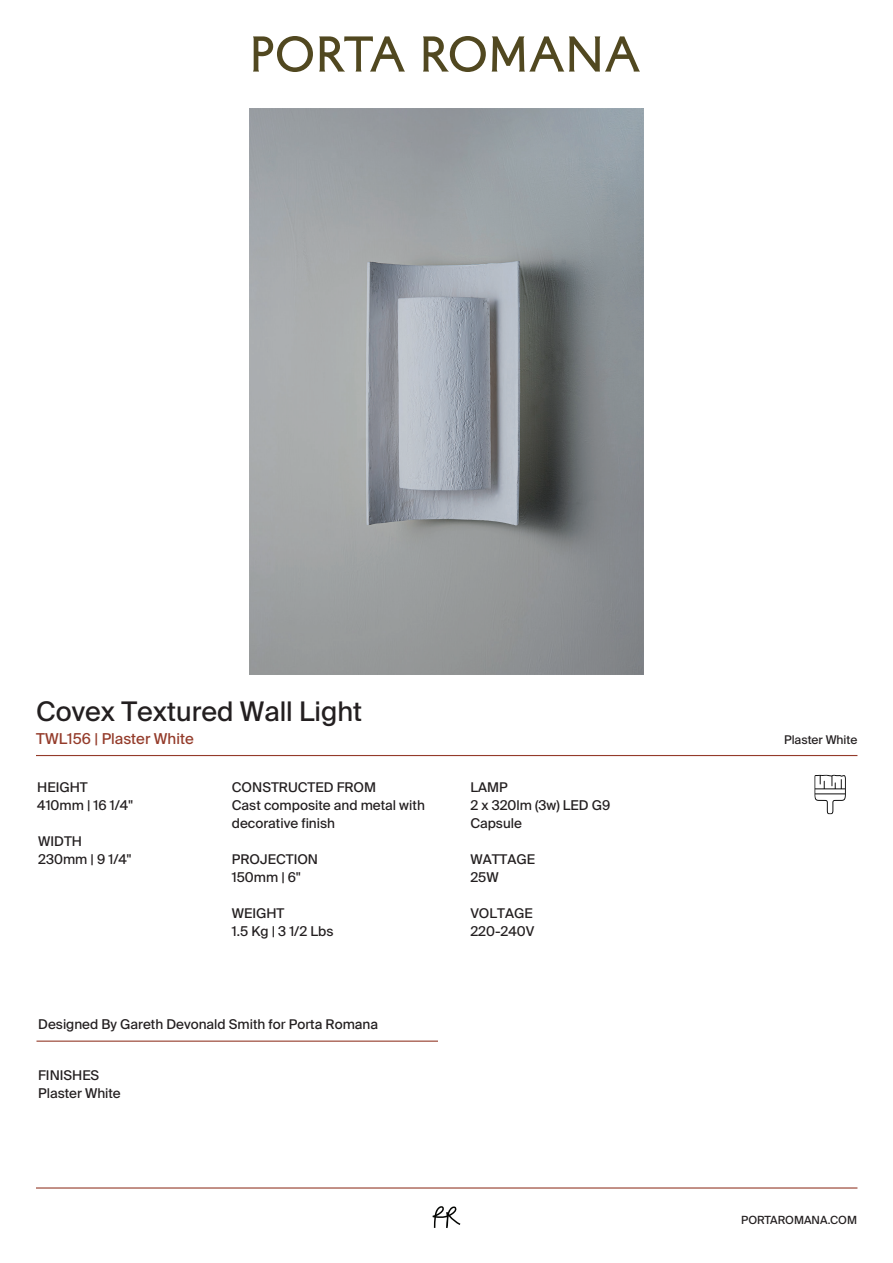
<style>
.page{position:relative;width:893px;height:1263px;background:#fff}
.page>*{position:absolute;margin:0;border:0;box-sizing:border-box;transform-origin:0 0}
.t1{font:27px "Suisse Intl";color:#231f20}
.t2{font:15px "Suisse Intl";color:#943b2a}
.t3{font:13.5px/17.9px "Suisse Intl";color:#231f20}
.t4{font:12px "Suisse Intl";color:#231f20}
.t5{font:11.25px "Suisse Intl";color:#231f20}
</style>
<div class="page">
<hr style="left:36px;top:755px;width:821px;height:1px;background:#943b2a">
<img style="left:250px;top:108px;width:393px;height:566px">
<svg style="left:253px;top:36px;width:60px;height:36px"></svg>
<svg style="left:319px;top:36px;width:86px;height:36px"></svg>
<svg style="left:423px;top:36px;width:63px;height:36px"></svg>
<svg style="left:492px;top:36px;width:148px;height:36px"></svg>
<hr style="left:36px;top:1040px;width:402px;height:2px;background:#943b2a">
<svg style="left:433px;top:1206px;width:27px;height:22px"></svg>
<hr style="left:36px;top:1187px;width:821px;height:1px;background:#943b2a">
<img style="left:814px;top:774px;width:32px;height:41px">
<h1 class="t1" style="left:36px;top:695px;width:327px">Covex Textured Wall Light</h1>
<p class="t2" style="left:36px;top:729px;width:159px">TWL156 | Plaster White</p>
<p class="t4" style="left:784px;top:733px;width:75px">Plaster White</p>
<p class="t3" style="left:37px;top:779px;width:97px">HEIGHT<br>410mm | 16 1/4"</p>
<p class="t3" style="left:38px;top:833px;width:95px">WIDTH<br>230mm | 9 1/4"</p>
<p class="t3" style="left:232px;top:778px;width:195px">CONSTRUCTED FROM<br>Cast composite and metal with decorative finish</p>
<p class="t3" style="left:232px;top:851px;width:88px">PROJECTION<br>150mm | 6"</p>
<p class="t3" style="left:232px;top:905px;width:103px">WEIGHT<br>1.5 Kg | 3 1/2 Lbs</p>
<p class="t3" style="left:38px;top:1015px;width:341px">Designed By Gareth Devonald Smith for Porta Romana</p>
<p class="t3" style="left:38px;top:1067px;width:84px">FINISHES<br>Plaster White</p>
<p class="t3" style="left:470px;top:779px;width:141px">LAMP<br>2 x 320lm (3w) LED G9<br>Capsule</p>
<p class="t3" style="left:470px;top:851px;width:66px">WATTAGE<br>25W</p>
<p class="t3" style="left:470px;top:905px;width:65px">VOLTAGE<br>220-240V</p>
<p class="t5" style="left:741px;top:1213px;width:117px">PORTAROMANA.COM</p>
</div>
